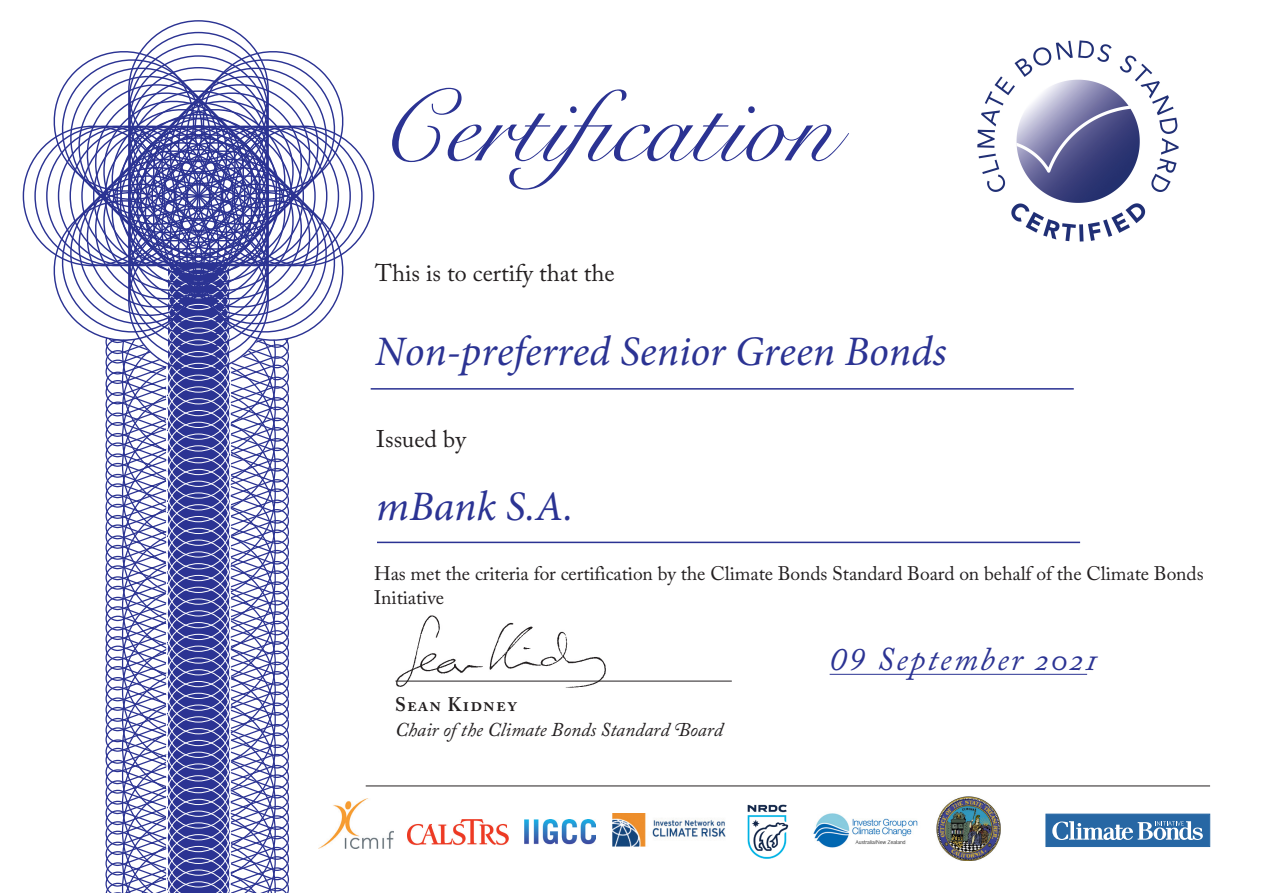
<style>
.page{position:relative;width:1263px;height:893px;background:#fff}
.page>*{position:absolute;margin:0;border:0;box-sizing:border-box;transform-origin:0 0}
.t1{font:102px "Snell Roundhand";letter-spacing:.005em;color:#2b3393}
.t2{font:italic 42px "Minion Pro";color:#2b3393}
.t3{font:italic 33px "Adobe Caslon Pro";letter-spacing:.07em;color:#2b3393}
.t4{font:24px "Adobe Caslon Pro";color:#231f20}
.t5{font:19.5px/23.4px "Adobe Caslon Pro";letter-spacing:-.005em;color:#231f20}
.t6{font:italic 19.5px "Adobe Caslon Pro";color:#231f20}
.t7{font:600 19.5px "Adobe Caslon Pro";letter-spacing:.06em;color:#231f20}
</style>
<div class="page">
<img style="left:395px;top:615px;width:217px;height:73px">
<svg style="left:45px;top:20px;width:307px;height:873px"></svg>
<hr style="left:395px;top:681px;width:337px;height:1px;background:#231f20">
<hr style="left:366px;top:786px;width:844px;height:1px;background:#231f20">
<img style="left:977px;top:40px;width:202px;height:202px">
<img style="left:407px;top:819px;width:101px;height:27px">
<img style="left:937px;top:796px;width:63px;height:64px">
<img style="left:318px;top:798px;width:75px;height:51px">
<img style="left:813px;top:813px;width:105px;height:35px">
<img style="left:613px;top:813px;width:113px;height:34px">
<img style="left:524px;top:819px;width:72px;height:26px">
<img style="left:747px;top:804px;width:42px;height:55px">
<div style="left:1045px;top:814px;width:165px;height:33px;background:#2767a4"></div>
<svg style="left:1045px;top:820px;width:158px;height:21px"></svg>
<hr style="left:830px;top:674px;width:257px;height:1px;background:#2b3393">
<hr style="left:377px;top:542px;width:703px;height:1px;background:#2b3393">
<hr style="left:371px;top:388px;width:703px;height:1px;background:#2b3393">
<p class="t1" style="left:377px;top:46px;width:460px">Certification</p>
<p class="t4" style="left:375px;top:259px;width:241px">This is to certify that the</p>
<p class="t2" style="left:375px;top:323px;width:573px">Non-preferred Senior Green Bonds</p>
<p class="t4" style="left:376px;top:424px;width:91px">Issued by</p>
<p class="t2" style="left:376px;top:478px;width:198px">mBank S.A.</p>
<p class="t5" style="left:374px;top:562px;width:831px">Has met the criteria for certification by the Climate Bonds Standard Board on behalf of the Climate Bonds<br>Initiative</p>
<p class="t7" style="left:395px;top:693px;width:123px">Sean Kidney</p>
<p class="t6" style="left:395px;top:718px;width:329px">Chair of the Climate Bonds Standard Board</p>
<p class="t3" style="left:830px;top:639px;width:269px">09 September 2021</p>
</div>
